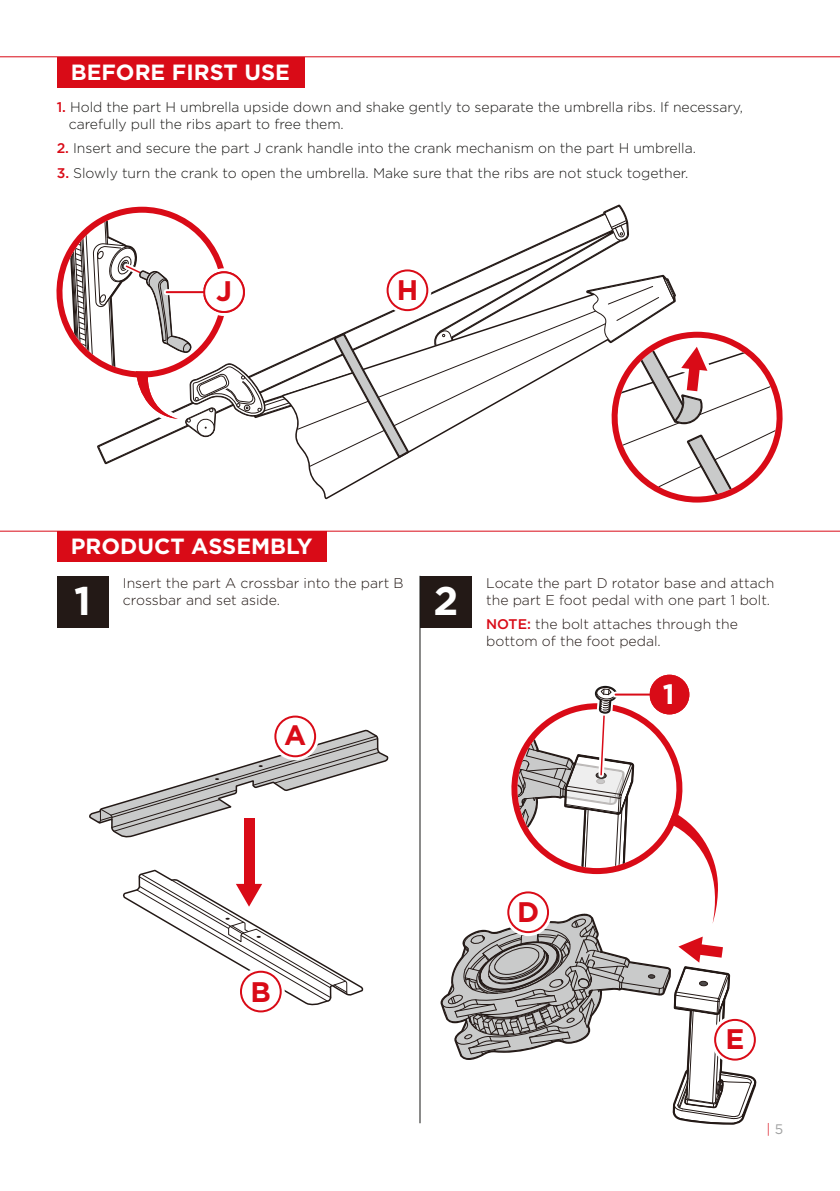
<style>
.page{position:relative;width:840px;height:1191px;background:#fff}
.page>*{position:absolute;margin:0;border:0;box-sizing:border-box;transform-origin:0 0}
.t1{font:700 40px "Gotham";color:#fff}
.t2{font:700 28.2px "Gotham";color:#d90b17}
.t3{font:700 28px "Gotham";color:#d90b17}
.t4{font:700 28px "Gotham";color:#fff}
.t5{font:700 22px "Gotham";color:#fff}
.t6{font:300 14px/16.8px "Gotham";letter-spacing:-.005em;color:#191816}
.t7{font:300 14px/16.8px "Gotham";color:#231916}
.t8{font:300 13.8px "Gotham";color:#d90b17}
.s1{font-weight:500;color:#d90b17}
.s2{font-weight:400;color:#9fa0a0}
</style>
<div class="page">
<div style="left:57px;top:57px;width:247px;height:30px;background:#d90b17"></div>
<hr style="left:0;top:56px;width:839px;height:1px;background:#d90b17">
<div style="left:57px;top:531px;width:269px;height:30px;background:#d90b17"></div>
<hr style="left:0;top:530px;width:839px;height:1px;background:#d90b17">
<div style="left:57px;top:576px;width:51px;height:51px;background:#231916"></div>
<div style="left:420px;top:576px;width:51px;height:51px;background:#231916"></div>
<hr style="left:419px;top:576px;width:1px;height:547px;background:#191816">
<div style="left:243px;top:818px;width:11px;height:69px;background:#d90b17"></div>
<svg style="left:89px;top:718px;width:299px;height:120px"></svg>
<div style="left:274px;top:715px;width:42px;height:42px;border:2px solid #d90b17;border-radius:50%"></div>
<svg style="left:123px;top:868px;width:240px;height:145px"></svg>
<div style="left:240px;top:970px;width:41px;height:42px;border:2px solid #d90b17;border-radius:50%"></div>
<svg style="left:56px;top:205px;width:727px;height:298px"></svg>
<svg style="left:166px;top:289px;width:37px;height:6px"></svg>
<hr style="left:166px;top:291px;width:38px;height:2px;background:#d90b17">
<div style="left:204px;top:272px;width:40px;height:40px;background:#fff;border-radius:50%"></div>
<div style="left:203px;top:271px;width:42px;height:42px;border:2px solid #d90b17;border-radius:50%"></div>
<svg style="left:440px;top:674px;width:317px;height:450px"></svg>
<div style="left:713px;top:1019px;width:42px;height:41px;border:2px solid #d90b17;border-radius:50%"></div>
<h3 class="t5" style="left:71px;top:58px;width:220px">BEFORE FIRST USE</h3>
<p class="t6" style="left:69px;top:98px;width:675px;text-indent:-12px"><span class="s1">1.</span> Hold the part H umbrella upside down and shake gently to separate the umbrella ribs. If necessary, carefully pull the ribs apart to free them.</p>
<p class="t6" style="left:57px;top:140px;width:640px"><span class="s1">2.</span> Insert and secure the part J crank handle into the crank mechanism on the part H umbrella.</p>
<p class="t6" style="left:57px;top:164px;width:632px"><span class="s1">3.</span> Slowly turn the crank to open the umbrella. Make sure that the ribs are not stuck together.</p>
<h2 class="t2" style="left:216px;top:273px;width:17px">J</h2>
<h2 class="t2" style="left:396px;top:272px;width:23px">H</h2>
<h3 class="t5" style="left:71px;top:532px;width:243px">PRODUCT ASSEMBLY</h3>
<h1 class="t1" style="left:74px;top:574px;width:18px">1</h1>
<p class="t7" style="left:123px;top:574px;width:282px">Insert the part A crossbar into the part B crossbar and set aside.</p>
<h1 class="t1" style="left:433px;top:574px;width:26px">2</h1>
<p class="t7" style="left:486px;top:574px;width:289px">Locate the part D rotator base and attach the part E foot pedal with one part 1 bolt.</p>
<p class="t7" style="left:486px;top:615px;width:253px"><span class="s1">NOTE:</span> the bolt attaches through the bottom of the foot pedal.</p>
<h3 class="t3" style="left:284px;top:716px;width:24px">A</h3>
<h2 class="t2" style="left:250px;top:973px;width:22px">B</h2>
<h2 class="t2" style="left:517px;top:893px;width:24px">D</h2>
<h3 class="t4" style="left:662px;top:675px;width:13px">1</h3>
<h2 class="t2" style="left:725px;top:1020px;width:20px">E</h2>
<p class="t8" style="left:766px;top:1120px;width:18px">| <span class="s2">5</span></p>
</div>
